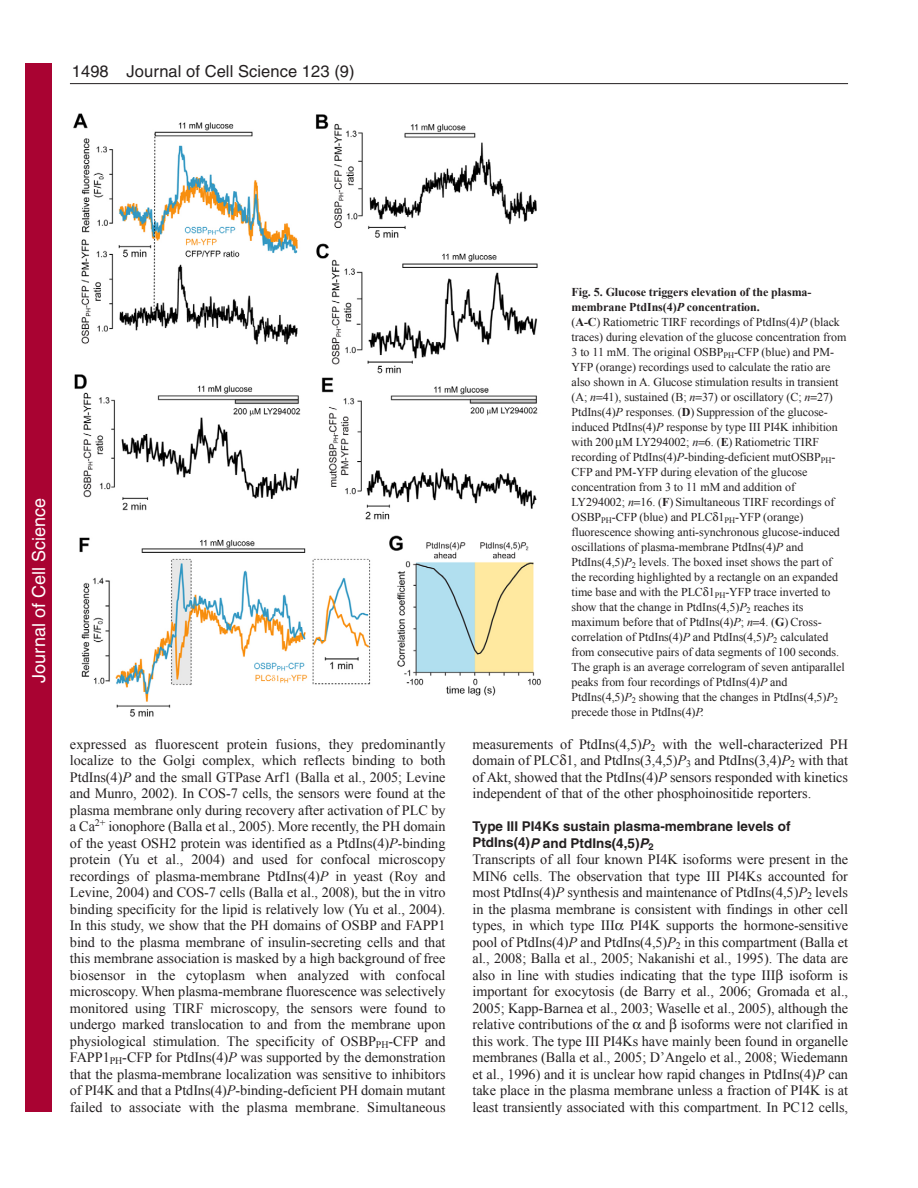
<style>
.page{position:relative;width:918px;height:1188px;background:#fff}
.page>*{position:absolute;margin:0;border:0;box-sizing:border-box;transform-origin:0 0}
.t1{font:18px "Helvetica";color:#fff}
.t2{font:16.5px "Helvetica";letter-spacing:.005em;color:#231f20}
.t3{font:14.25px/16.5px "Times New Roman";letter-spacing:-.005em;color:#231f20;text-align:justify}
.t4{font:700 13.5px/16.5px "Helvetica";color:#231f20}
.t5{font:12px/15px "Times New Roman";letter-spacing:-.005em;color:#231f20}
.s1{font-style:italic}
.s2{font-weight:700}
.s3{font-weight:700;font-style:italic}
</style>
<div class="page">
<hr style="left:70px;top:83px;width:778px;height:1px;background:#231f20">
<img style="left:73px;top:113px;width:468px;height:604px">
<div style="left:26px;top:64px;width:26px;height:1048px;background:#a90332"></div>
<p class="t2" style="left:72px;top:65px;width:284px">1498 Journal of Cell Science 123 (9)</p>
<p class="t1" style="left:28px;top:683px;width:186px;rotate:-90deg">Journal of Cell Science</p>
<p class="t3" style="left:70px;top:735px;width:377px">expressed as fluorescent protein fusions, they predominantly localize to the Golgi complex, which reflects binding to both PtdIns(4)<span class="s1">P</span> and the small GTPase Arf1 (Balla et al., 2005; Levine and Munro, 2002). In COS-7 cells, the sensors were found at the plasma membrane only during recovery after activation of PLC by a Ca<sup>2+</sup> ionophore (Balla et al., 2005). More recently, the PH domain of the yeast OSH2 protein was identified as a PtdIns(4)<span class="s1">P</span>-binding protein (Yu et al., 2004) and used for confocal microscopy recordings of plasma-membrane PtdIns(4)<span class="s1">P</span> in yeast (Roy and Levine, 2004) and COS-7 cells (Balla et al., 2008), but the in vitro binding specificity for the lipid is relatively low (Yu et al., 2004).<br>In this study, we show that the PH domains of OSBP and FAPP1 bind to the plasma membrane of insulin-secreting cells and that this membrane association is masked by a high background of free biosensor in the cytoplasm when analyzed with confocal microscopy. When plasma-membrane fluorescence was selectively monitored using TIRF microscopy, the sensors were found to undergo marked translocation to and from the membrane upon physiological stimulation. The specificity of OSBP<sub>PH</sub>-CFP and FAPP1<sub>PH</sub>-CFP for PtdIns(4)<span class="s1">P</span> was supported by the demonstration that the plasma-membrane localization was sensitive to inhibitors of PI4K and that a PtdIns(4)<span class="s1">P</span>-binding-deficient PH domain mutant failed to associate with the plasma membrane. Simultaneous</p>
<p class="t5" style="left:571px;top:285px;width:276px"><span class="s2">Fig. 5. Glucose triggers elevation of the plasma&shy;membrane PtdIns(4)</span><span class="s3">P</span> <span class="s2">concentration.<br></span>(<span class="s2">A-C</span>) Ratiometric TIRF recordings of PtdIns(4)<span class="s1">P</span> (black traces) during elevation of the glucose concentration from 3 to 11 mM. The original OSBP<sub>PH</sub>-CFP (blue) and PM-YFP (orange) recordings used to calculate the ratio are also shown in A. Glucose stimulation results in transient (A; <span class="s1">n</span> 41), sustained (B; <span class="s1">n</span> 37) or oscillatory (C; <span class="s1">n</span> 27)<br>PtdIns(4)<span class="s1">P</span> responses. (<span class="s2">D</span>) Suppression of the glucose&shy;induced PtdIns(4)<span class="s1">P</span> response by type III PI4K inhibition with 200 M LY294002; <span class="s1">n</span> 6. (<span class="s2">E</span>) Ratiometric TIRF recording of PtdIns(4)<span class="s1">P</span>-binding-deficient mutOSBP<sub>PH</sub>-CFP and PM-YFP during elevation of the glucose concentration from 3 to 11 mM and addition of LY294002; <span class="s1">n</span> 16. (<span class="s2">F</span>) Simultaneous TIRF recordings of OSBP<sub>PH</sub>-CFP (blue) and PLC 1<sub>PH</sub>-YFP (orange) fluorescence showing anti-synchronous glucose-induced oscillations of plasma-membrane PtdIns(4)<span class="s1">P</span> and PtdIns(4,5)<span class="s1">P</span><sub>2</sub> levels. The boxed inset shows the part of the recording highlighted by a rectangle on an expanded time base and with the PLC 1<sub>PH</sub>-YFP trace inverted to show that the change in PtdIns(4,5)<span class="s1">P</span><sub>2</sub> reaches its maximum before that of PtdIns(4)<span class="s1">P</span>; <span class="s1">n</span> 4. (<span class="s2">G</span>) Cross&shy;correlation of PtdIns(4)<span class="s1">P</span> and PtdIns(4,5)<span class="s1">P</span><sub>2</sub> calculated from consecutive pairs of data segments of 100 seconds.<br>The graph is an average correlogram of seven antiparallel peaks from four recordings of PtdIns(4)<span class="s1">P</span> and PtdIns(4,5)<span class="s1">P</span><sub>2</sub> showing that the changes in PtdIns(4,5)<span class="s1">P</span><sub>2 </sub>precede those in PtdIns(4)<span class="s1">P.</span></p>
<p class="t3" style="left:473px;top:735px;width:377px">measurements of PtdIns(4,5)<span class="s1">P</span><sub>2</sub> with the well-characterized PH domain of PLC 1, and PtdIns(3,4,5)<span class="s1">P</span><sub>3</sub> and PtdIns(3,4)<span class="s1">P</span><sub>2</sub> with that of Akt, showed that the PtdIns(4)<span class="s1">P</span> sensors responded with kinetics independent of that of the other phosphoinositide reporters.</p>
<p class="t4" style="left:473px;top:819px;width:320px">Type III PI4Ks sustain plasma-membrane levels of<br>PtdIns(4)<span class="s1">P</span>and PtdIns(4,5)<span class="s1">P</span><sub>2</sub></p>
<p class="t3" style="left:473px;top:851px;width:377px">Transcripts of all four known PI4K isoforms were present in the MIN6 cells. The observation that type III PI4Ks accounted for most PtdIns(4)<span class="s1">P</span> synthesis and maintenance of PtdIns(4,5)<span class="s1">P</span><sub>2</sub> levels in the plasma membrane is consistent with findings in other cell types, in which type III PI4K supports the hormone-sensitive pool of PtdIns(4)<span class="s1">P</span> and PtdIns(4,5)<span class="s1">P</span><sub>2</sub> in this compartment (Balla et al., 2008; Balla et al., 2005; Nakanishi et al., 1995). The data are also in line with studies indicating that the type III isoform is important for exocytosis (de Barry et al., 2006; Gromada et al., 2005; Kapp-Barnea et al., 2003; Waselle et al., 2005), although the relative contributions of the and isoforms were not clarified in this work. The type III PI4Ks have mainly been found in organelle membranes (Balla et al., 2005; D’Angelo et al., 2008; Wiedemann et al., 1996) and it is unclear how rapid changes in PtdIns(4)<span class="s1">P</span> can take place in the plasma membrane unless a fraction of PI4K is at least transiently associated with this compartment. In PC12 cells,</p>
</div>
